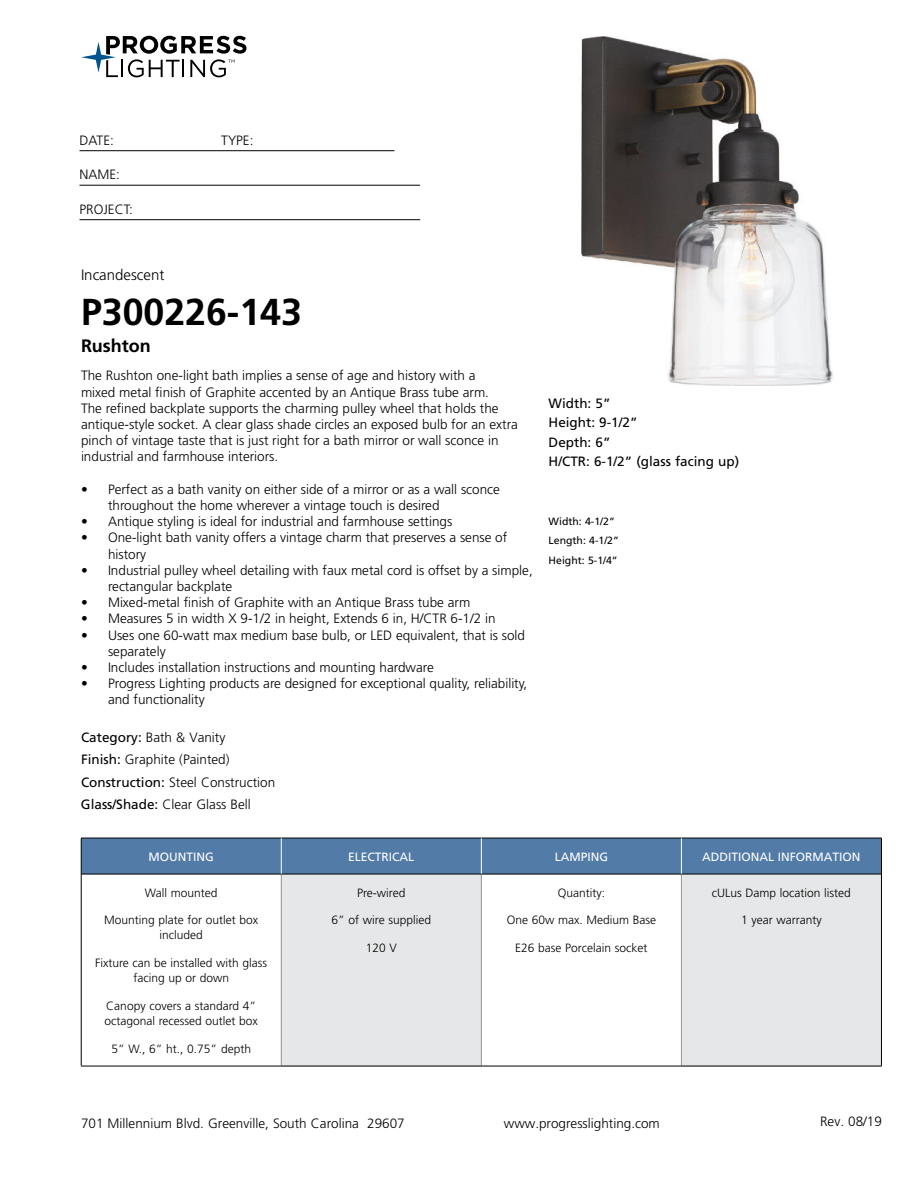
<style>
.page{position:relative;width:918px;height:1188px;background:#fff}
.page>*{position:absolute;margin:0;border:0;box-sizing:border-box;transform-origin:0 0}
.t1{font:700 37.5px "Frutiger LT Std";color:#000}
.t2{font:700 18px "Frutiger LT Std";color:#000}
.t3{font:300 15px "Frutiger LT Std";color:#000}
.t4{font:300 13.5px/16.2px "Frutiger LT Std";color:#000}
.t5{font:13.5px/19.5px "Frutiger LT Std";color:#000}
.t6{font:300 12px/15px "Frutiger LT Std";color:#000;text-align:center}
.t7{font:12px "Frutiger LT Std";color:#fff}
.t8{font:10.5px/19.5px "Frutiger LT Std";color:#000}
.s1{font-weight:400}
</style>
<div class="page">
<svg style="left:81px;top:36px;width:165px;height:41px"></svg>
<hr style="left:80px;top:150px;width:314px;height:1px;background:#000">
<hr style="left:80px;top:185px;width:340px;height:1px;background:#000">
<hr style="left:80px;top:219px;width:340px;height:1px;background:#000">
<div style="left:82px;top:839px;width:799px;height:35px;background:#527ba8"></div>
<div style="left:281px;top:874px;width:200px;height:192px;background:#e6e7e8"></div>
<div style="left:681px;top:874px;width:200px;height:192px;background:#e6e7e8"></div>
<hr style="left:281px;top:874px;width:1px;height:192px;background:#939598">
<hr style="left:481px;top:874px;width:1px;height:192px;background:#939598">
<hr style="left:681px;top:874px;width:1px;height:192px;background:#939598">
<hr style="left:81px;top:874px;width:200px;height:1px;background:#000">
<hr style="left:281px;top:874px;width:200px;height:1px;background:#000">
<hr style="left:481px;top:874px;width:200px;height:1px;background:#000">
<hr style="left:681px;top:874px;width:200px;height:1px;background:#000">
<hr style="left:81px;top:1066px;width:200px;height:1px;background:#000">
<hr style="left:281px;top:1066px;width:200px;height:1px;background:#000">
<hr style="left:481px;top:1066px;width:200px;height:1px;background:#000">
<hr style="left:681px;top:1066px;width:201px;height:1px;background:#000">
<hr style="left:81px;top:838px;width:200px;height:1px;background:#000">
<hr style="left:81px;top:838px;width:1px;height:36px;background:#000">
<hr style="left:281px;top:838px;width:200px;height:1px;background:#000">
<hr style="left:481px;top:838px;width:200px;height:1px;background:#000">
<hr style="left:681px;top:838px;width:201px;height:1px;background:#000">
<hr style="left:881px;top:838px;width:1px;height:36px;background:#000">
<hr style="left:81px;top:874px;width:1px;height:192px;background:#000">
<hr style="left:881px;top:874px;width:1px;height:192px;background:#000">
<hr style="left:281px;top:838px;width:1px;height:36px;background:#fff">
<hr style="left:681px;top:838px;width:1px;height:36px;background:#fff">
<hr style="left:481px;top:838px;width:1px;height:36px;background:#fff">
<img style="left:581px;top:36px;width:252px;height:349px">
<p class="t4" style="left:80px;top:133px;width:36px">DATE:</p>
<p class="t4" style="left:221px;top:133px;width:34px">TYPE:</p>
<p class="t4" style="left:80px;top:168px;width:42px">NAME:</p>
<p class="t4" style="left:80px;top:202px;width:55px">PROJECT:</p>
<p class="t3" style="left:81px;top:269px;width:85px">Incandescent</p>
<h1 class="t1" style="left:81px;top:290px;width:222px">P300226-143</h1>
<h2 class="t2" style="left:81px;top:335px;width:71px">Rushton</h2>
<p class="t4" style="left:81px;top:369px;width:439px">The Rushton one-light bath implies a sense of age and history with a<br>mixed metal finish of Graphite accented by an Antique Brass tube arm.<br>The refined backplate supports the charming pulley wheel that holds the antique-style socket. A clear glass shade circles an exposed bulb for an extra pinch of vintage taste that is just right for a bath mirror or wall sconce in industrial and farmhouse interiors.</p>
<p class="t4" style="left:108px;top:482px;width:394px;text-indent:-27px">• Perfect as a bath vanity on either side of a mirror or as a wall sconce throughout the home wherever a vintage touch is desired</p>
<p class="t4" style="left:81px;top:514px;width:373px">• Antique styling is ideal for industrial and farmhouse settings</p>
<p class="t4" style="left:108px;top:531px;width:401px;text-indent:-27px">• One-light bath vanity offers a vintage charm that preserves a sense of history</p>
<p class="t4" style="left:108px;top:563px;width:426px;text-indent:-27px">• Industrial pulley wheel detailing with faux metal cord is offset by a simple, rectangular backplate</p>
<p class="t4" style="left:81px;top:595px;width:391px">• Mixed-metal finish of Graphite with an Antique Brass tube arm</p>
<p class="t4" style="left:81px;top:612px;width:416px">• Measures 5 in width X 9-1/2 in height, Extends 6 in, H/CTR 6-1/2 in</p>
<p class="t4" style="left:108px;top:628px;width:419px;text-indent:-27px">• Uses one 60-watt max medium base bulb, or LED equivalent, that is sold separately</p>
<p class="t4" style="left:81px;top:660px;width:354px">• Includes installation instructions and mounting hardware</p>
<p class="t4" style="left:108px;top:676px;width:421px;text-indent:-27px">• Progress Lighting products are designed for exceptional quality, reliability, and functionality</p>
<p class="t4" style="left:81px;top:727px;width:196px;line-height:22.5px"><span class="s1">Category:</span> Bath &amp; Vanity<br><span class="s1">Finish:</span> Graphite (Painted)<br><span class="s1">Construction:</span> Steel Construction<br><span class="s1">Glass/Shade:</span> Clear Glass Bell</p>
<p class="t5" style="left:549px;top:394px;width:192px">Width: 5”<br>Height: 9-1/2”<br>Depth: 6”<br>H/CTR: 6-1/2” (glass facing up)</p>
<p class="t8" style="left:549px;top:512px;width:72px">Width: 4-1/2”<br>Length: 4-1/2”<br>Height: 5-1/4”</p>
<p class="t7" style="left:149px;top:851px;width:67px">MOUNTING</p>
<p class="t7" style="left:348px;top:851px;width:68px">ELECTRICAL</p>
<p class="t7" style="left:555px;top:851px;width:55px">LAMPING</p>
<p class="t7" style="left:702px;top:851px;width:160px">ADDITIONAL INFORMATION</p>
<p class="t6" style="left:145px;top:886px;width:74px">Wall mounted</p>
<p class="t6" style="left:104px;top:914px;width:156px">Mounting plate for outlet box included</p>
<p class="t6" style="left:95px;top:956px;width:174px">Fixture can be installed with glass facing up or down</p>
<p class="t6" style="left:105px;top:999px;width:155px;text-align:left">Canopy covers a standard 4” octagonal recessed outlet box</p>
<p class="t6" style="left:111px;top:1042px;width:141px">5” W., 6” ht., 0.75” depth</p>
<p class="t6" style="left:357px;top:886px;width:50px">Pre-wired</p>
<p class="t6" style="left:332px;top:914px;width:101px">6” of wire supplied</p>
<p class="t6" style="left:366px;top:941px;width:33px">120 V</p>
<p class="t6" style="left:712px;top:886px;width:141px">cULus Damp location listed</p>
<p class="t6" style="left:741px;top:914px;width:82px">1 year warranty</p>
<p class="t6" style="left:558px;top:886px;width:49px">Quantity:</p>
<p class="t6" style="left:507px;top:914px;width:151px">One 60w max. Medium Base</p>
<p class="t6" style="left:515px;top:941px;width:134px">E26 base Porcelain socket</p>
<p class="t4" style="left:81px;top:1116px;width:325px">701 Millennium Blvd. Greenville, South Carolina 29607</p>
<p class="t4" style="left:504px;top:1116px;width:158px">www.progresslighting.com</p>
<p class="t4" style="left:820px;top:1114px;width:63px">Rev. 08/19</p>
</div>
